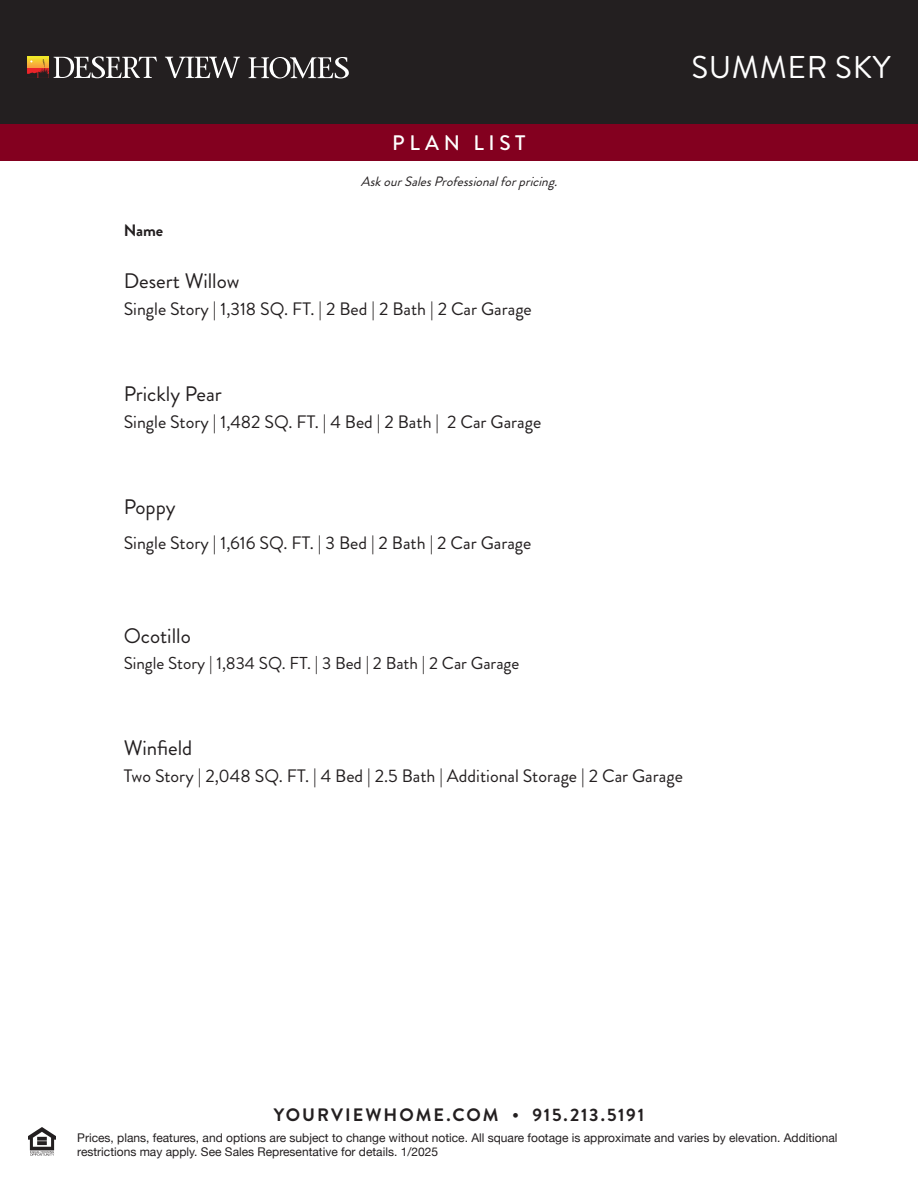
<style>
.page{position:relative;width:918px;height:1188px;background:#fff}
.page>*{position:absolute;margin:0;border:0;box-sizing:border-box;transform-origin:0 0}
.t1{font:31.5px "Brandon Grotesque";letter-spacing:.02em;color:#fff}
.PRICE_SHEET_-_BODY{font:21px "Brandon Grotesque";color:#231f20}
.SUBHEAD{font:500 21px "Brandon Grotesque";letter-spacing:.22em;color:#fff}
.PRICE_SHEET_-_MODEL_INFO{font:18px "Brandon Grotesque";color:#231f20}
.FLOOR_PLAN_-_BULLETS{font:18px "Brandon Grotesque";color:#231f20}
.FOOTER_-_URL_TEL{font:700 18px "Brandon Grotesque";letter-spacing:.105em;color:#231f20}
.PRICE_SHEET_-_MODEL_INFO-2{font:17.25px "Brandon Grotesque";color:#231f20}
.PRICE_SHEET_-_TABLE_HEADER{font:700 16.5px "Brandon Grotesque";color:#231f20}
.PRICE_SHEET_-_MODEL_INFO-3{font:italic 13.5px "Brandon Grotesque";color:#231f20}
.DISCLAIMER{font:12px/13.5px "Helvetica Neue";color:#231f20}
</style>
<div class="page">
<img style="left:29px;top:1127px;width:27px;height:29px">
<div style="left:0;top:0;width:918px;height:126px;background:#231f20"></div>
<div style="left:0;top:125px;width:918px;height:36px;background:#83001f"></div>
<svg style="left:165px;top:57px;width:75px;height:21px"></svg>
<svg style="left:249px;top:57px;width:100px;height:21px"></svg>
<svg style="left:27px;top:56px;width:130px;height:22px"></svg>
<p class="SUBHEAD" style="left:392px;top:128px;width:135px">PLAN LIST</p>
<p class="PRICE_SHEET_-_MODEL_INFO-3" style="left:361px;top:172px;width:203px">AskourSalesProfessionalforpricing.</p>
<p class="PRICE_SHEET_-_TABLE_HEADER" style="left:124px;top:219px;width:41px">Name</p>
<p class="PRICE_SHEET_-_BODY" style="left:124px;top:267px;width:117px">Desert Willow</p>
<p class="PRICE_SHEET_-_MODEL_INFO" style="left:124px;top:297px;width:410px">Single Story | 1,318 SQ. FT. | 2 Bed | 2 Bath | 2 Car Garage</p>
<p class="PRICE_SHEET_-_BODY" style="left:124px;top:379px;width:100px">Prickly Pear</p>
<p class="FLOOR_PLAN_-_BULLETS" style="left:124px;top:410px;width:419px">Single Story | 1,482 SQ. FT. | 4 Bed | 2 Bath | 2 Car Garage</p>
<p class="PRICE_SHEET_-_BODY" style="left:124px;top:492px;width:53px">Poppy</p>
<p class="PRICE_SHEET_-_MODEL_INFO" style="left:124px;top:530px;width:409px">Single Story | 1,616 SQ. FT. | 3 Bed | 2 Bath | 2 Car Garage</p>
<p class="t1" style="left:691px;top:46px;width:201px">SUMMER SKY</p>
<p class="PRICE_SHEET_-_BODY" style="left:124px;top:621px;width:69px">Ocotillo</p>
<p class="PRICE_SHEET_-_MODEL_INFO-2" style="left:124px;top:652px;width:397px">Single Story | 1,834 SQ. FT. | 3 Bed | 2 Bath | 2 Car Garage</p>
<p class="PRICE_SHEET_-_BODY" style="left:124px;top:734px;width:70px">Winfield</p>
<p class="PRICE_SHEET_-_MODEL_INFO" style="left:124px;top:764px;width:561px">Two Story | 2,048 SQ. FT. | 4 Bed | 2.5 Bath | Additional Storage | 2 Car Garage</p>
<p class="FOOTER_-_URL_TEL" style="left:274px;top:1102px;width:372px">YOURVIEWHOME.COM • 915.213.5191</p>
<p class="DISCLAIMER" style="left:77px;top:1132px;width:762px">Prices, plans, features, and options are subject to change without notice. All square footage is approximate and varies by elevation. Additional restrictions may apply. See Sales Representative for details. 1/2025</p>
</div>
